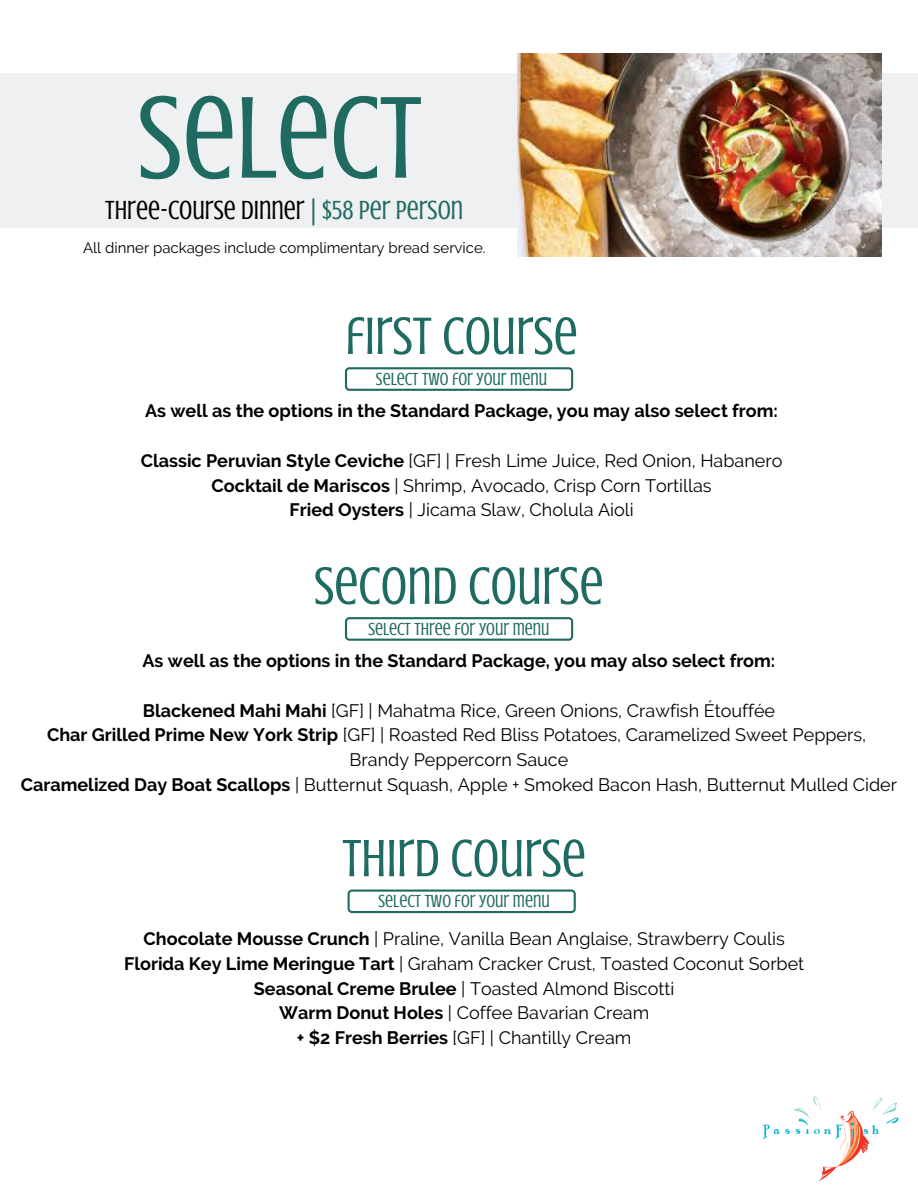
<style>
.page{position:relative;width:918px;height:1188px;background:#fff}
.page>*{position:absolute;margin:0;border:0;box-sizing:border-box;transform-origin:0 0}
.t1{font:120px "Crushed";color:#1f6b62}
.t2{font:54px "Crushed";color:#1f6b62}
.t3{font:27px "Crushed";color:#000}
.t4{font:18px/24.8px "Raleway";color:#000;text-align:center}
.t5{font:700 18px "Raleway";color:#000}
.t6{font:18px "Crushed";color:#1f6b62}
.t7{font:15px "Raleway";color:#000}
.s1{color:#1f6b62}
.s2{font-weight:700}
</style>
<div class="page">
<div style="left:0;top:73px;width:918px;height:154px;background:#eef0f2"></div>
<img style="left:763px;top:1096px;width:136px;height:85px">
<img style="left:517px;top:54px;width:365px;height:203px">
<svg style="left:345px;top:367px;width:228px;height:24px"></svg>
<svg style="left:345px;top:617px;width:228px;height:24px"></svg>
<svg style="left:348px;top:890px;width:228px;height:23px"></svg>
<h1 class="t1" style="left:138px;top:71px;width:286px">SELECT</h1>
<h1 class="t3" style="left:105px;top:195px;width:360px">THREE-COURSE DINNER <span class="s1">| $58 PER PERSON</span></h1>
<p class="t7" style="left:83px;top:239px;width:404px">All dinner packages include complimentary bread service.</p>
<p class="t2" style="left:345px;top:306px;width:234px">FIRST COURSE</p>
<p class="t6" style="left:376px;top:369px;width:173px">SELECT TWO FOR YOUR MENU</p>
<p class="t5" style="left:145px;top:400px;width:634px">As well as the options in the Standard Package, you may also select from:</p>
<p class="t4" style="left:141px;top:448px;width:643px"><span class="s2">Classic Peruvian Style Ceviche</span> [GF] | Fresh Lime Juice, Red Onion, Habanero</p>
<p class="t4" style="left:212px;top:473px;width:501px"><span class="s2">Cocktail de Mariscos</span> | Shrimp, Avocado, Crisp Corn Tortillas</p>
<p class="t4" style="left:290px;top:498px;width:346px"><span class="s2">Fried Oysters</span> | Jicama Slaw, Cholula Aioli</p>
<p class="t2" style="left:314px;top:556px;width:291px">SECOND COURSE</p>
<p class="t6" style="left:368px;top:619px;width:183px">SELECT THREE FOR YOUR MENU</p>
<p class="t5" style="left:143px;top:650px;width:634px">As well as the options in the Standard Package, you may also select from:</p>
<p class="t4" style="left:143px;top:698px;width:634px"><span class="s2">Blackened Mahi Mahi</span> [GF] | Mahatma Rice, Green Onions, Crawfish Étouffée</p>
<p class="t4" style="left:47px;top:723px;width:821px"><span class="s2">Char Grilled Prime New York Strip</span> [GF] | Roasted Red Bliss Potatoes, Caramelized Sweet Peppers,</p>
<p class="t4" style="left:21px;top:747px;width:878px">Brandy Peppercorn Sauce<br><span class="s2">Caramelized Day Boat Scallops</span> | Butternut Squash, Apple + Smoked Bacon Hash, Butternut Mulled Cider</p>
<p class="t2" style="left:342px;top:828px;width:245px">THIRD COURSE</p>
<p class="t6" style="left:379px;top:892px;width:173px">SELECT TWO FOR YOUR MENU</p>
<p class="t4" style="left:124px;top:926px;width:682px"><span class="s2">Chocolate Mousse Crunch</span> | Praline, Vanilla Bean Anglaise, Strawberry Coulis<br><span class="s2">Florida Key Lime Meringue Tart</span> | Graham Cracker Crust, Toasted Coconut Sorbet</p>
<p class="t4" style="left:254px;top:976px;width:422px"><span class="s2">Seasonal Creme Brulee</span> | Toasted Almond Biscotti</p>
<p class="t4" style="left:279px;top:1001px;width:372px"><span class="s2">Warm Donut Holes</span> | Coffee Bavarian Cream <span class="s2">+ $2 Fresh Berries</span> [GF] | Chantilly Cream</p>
</div>
